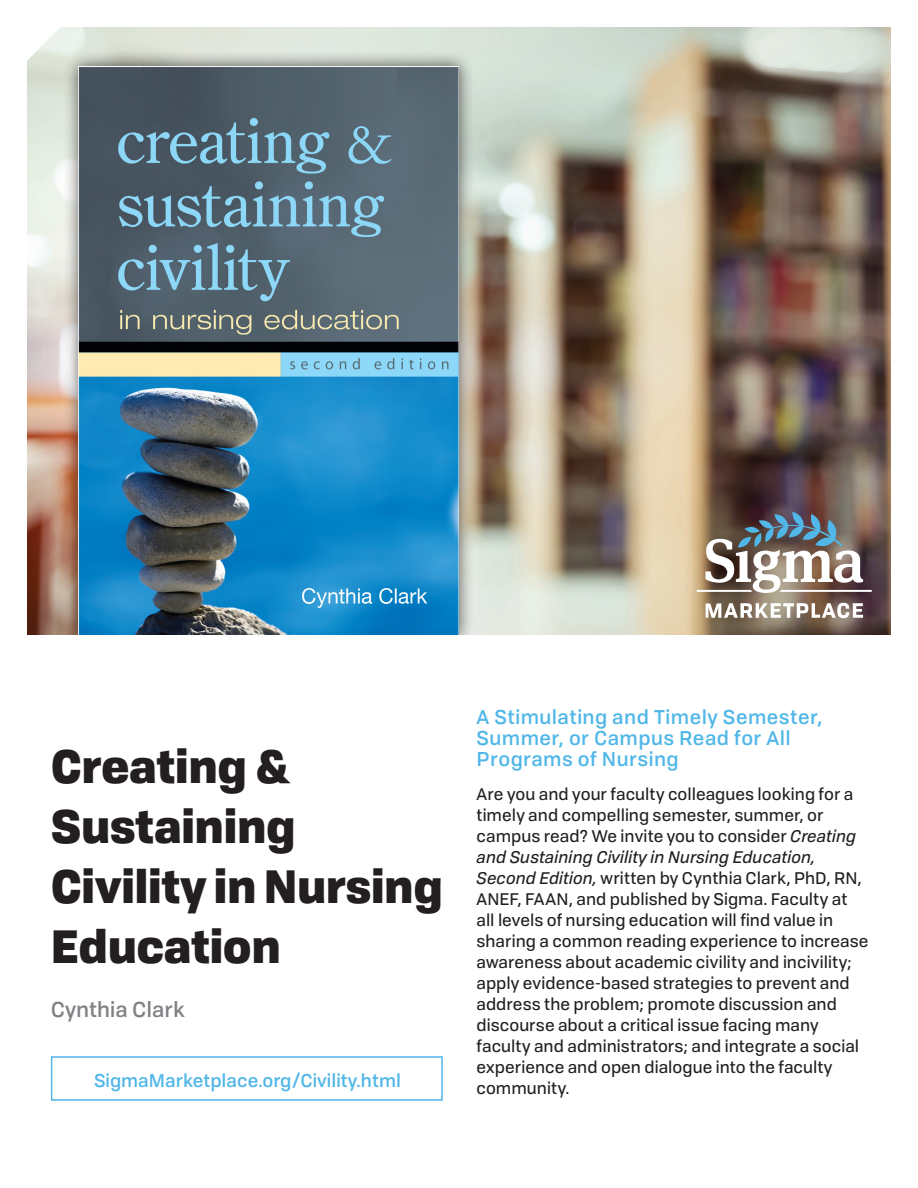
<style>
.page{position:relative;width:918px;height:1188px;background:#fff}
.page>*{position:absolute;margin:0;border:0;box-sizing:border-box;transform-origin:0 0}
.t1{font:900 45px/60px "Tofino";letter-spacing:-.01em;color:#231f20}
.t2{font:500 21px "Tofino";color:#808285}
.t3{font:500 19.5px/21px "Tofino";letter-spacing:.02em;color:#50b7e8}
.t4{font:500 18px "Tofino";color:#50b7e8}
.t5{font:16.5px/21px "Tofino";color:#231f20}
.s1{font-style:italic}
</style>
<div class="page">
<img style="left:27px;top:27px;width:864px;height:608px">
<div style="left:63px;top:51px;width:412px;height:601px;background:#231f20;opacity:.75"></div>
<img style="left:79px;top:66px;width:380px;height:569px">
<div style="left:12px;top:635px;width:885px;height:27px;background:#fff"></div>
<svg style="left:706px;top:603px;width:157px;height:15px"></svg>
<svg style="left:697px;top:512px;width:175px;height:81px"></svg>
<div style="left:51px;top:1056px;width:392px;height:45px;border:2px solid #50b7e8"></div>
<p class="t1" style="left:51px;top:733px;width:393px">Creating &amp;<br>Sustaining<br>Civility in Nursing<br>Education</p>
<p class="t2" style="left:51px;top:993px;width:135px">Cynthia Clark</p>
<p class="t4" style="left:94px;top:1066px;width:308px">SigmaMarketplace.org/Civility.html</p>
<p class="t3" style="left:477px;top:705px;width:348px">A Stimulating and Timely Semester,<br>Summer, or Campus Read for All<br>Programs of Nursing</p>
<p class="t5" style="left:477px;top:783px;width:393px">Are you and your faculty colleagues looking for a timely and compelling semester, summer, or campus read? We invite you to consider <span class="s1">Creating and Sustaining Civility in Nursing Education, Second Edition,</span> written by Cynthia Clark, PhD, RN, ANEF, FAAN, and published by Sigma. Faculty at all levels of nursing education will find value in sharing a common reading experience to increase awareness about academic civility and incivility; apply evidence-based strategies to prevent and address the problem; promote discussion and discourse about a critical issue facing many faculty and administrators; and integrate a social experience and open dialogue into the faculty community.</p>
</div>
